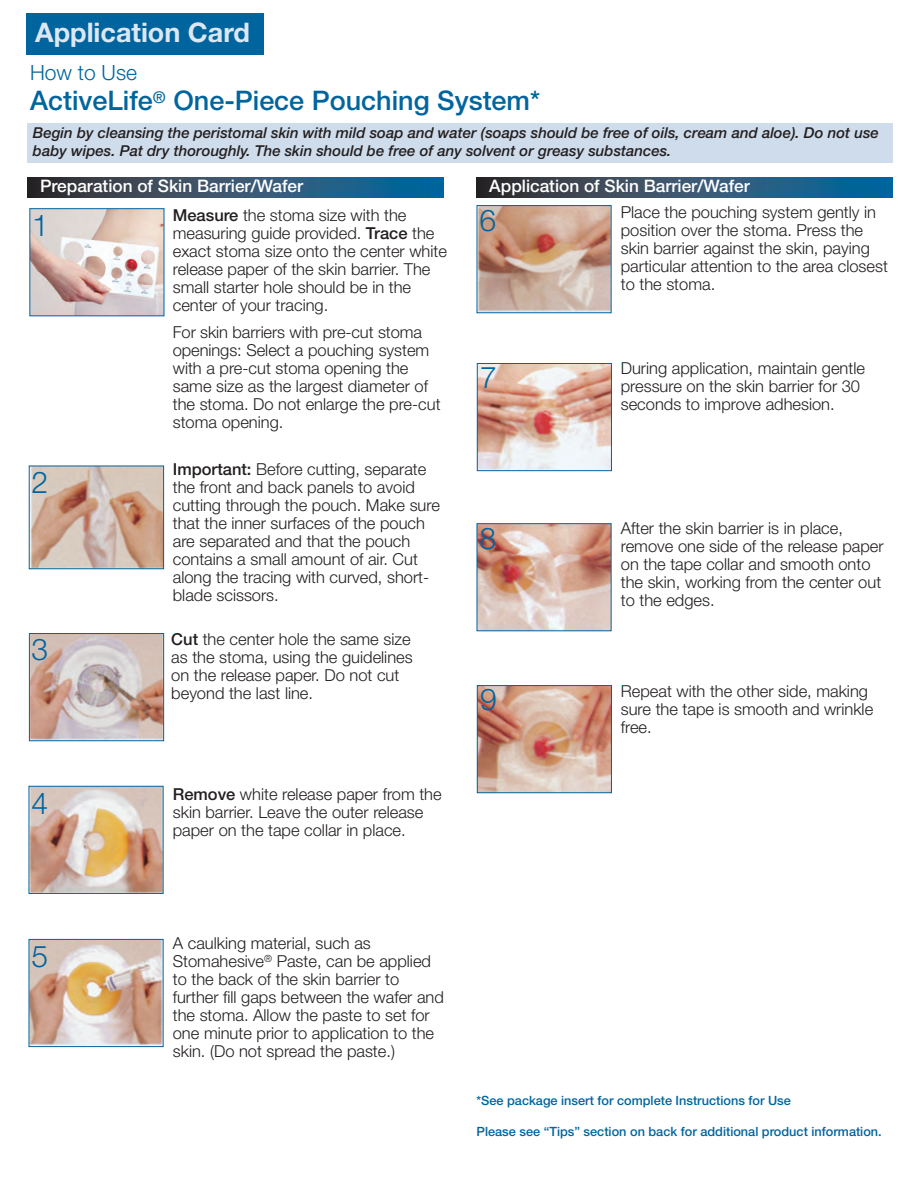
<style>
.page{position:relative;width:918px;height:1188px;background:#fff}
.page>*{position:absolute;margin:0;border:0;box-sizing:border-box;transform-origin:0 0}
.t1{font:300 30px "Helvetica Neue";color:#00649e}
.t2{font:500 27px "Helvetica Neue";color:#00659e}
.t3{font:700 27px "Helvetica Neue";color:#dde7f2}
.t4{font:300 21px "Helvetica Neue";color:#00659e}
.t5{font:500 17.25px "Helvetica Neue";color:#fff}
.t6{font:300 16.5px/18px "Helvetica Neue";color:#231f20}
.t7{font:italic 500 15px/18px "Helvetica Neue";color:#231f20}
.t8{font:500 12.75px "Helvetica Neue";color:#00659e}
.s1{font-weight:500}
</style>
<div class="page">
<div style="left:26px;top:14px;width:238px;height:41px;background:#00659e"></div>
<img style="left:31px;top:210px;width:131px;height:104px">
<div style="left:27px;top:123px;width:866px;height:40px;background:#cfdceb"></div>
<svg style="left:27px;top:177px;width:417px;height:21px;background:#2b516c"></svg>
<img style="left:31px;top:635px;width:131px;height:104px">
<div style="left:29px;top:633px;width:135px;height:108px;border:1px solid #00649e"></div>
<img style="left:31px;top:468px;width:131px;height:99px">
<div style="left:29px;top:466px;width:135px;height:103px;border:1px solid #00649e"></div>
<img style="left:31px;top:788px;width:131px;height:104px">
<div style="left:29px;top:786px;width:135px;height:108px;border:1px solid #00649e"></div>
<img style="left:479px;top:207px;width:131px;height:104px">
<div style="left:477px;top:205px;width:135px;height:108px;border:1px solid #00649e"></div>
<svg style="left:477px;top:177px;width:416px;height:21px;background:#2b516c"></svg>
<img style="left:479px;top:365px;width:131px;height:104px">
<div style="left:477px;top:363px;width:135px;height:108px;border:1px solid #00649e"></div>
<img style="left:31px;top:941px;width:131px;height:104px">
<div style="left:29px;top:939px;width:135px;height:108px;border:1px solid #00649e"></div>
<img style="left:479px;top:525px;width:131px;height:104px">
<img style="left:479px;top:687px;width:131px;height:104px">
<div style="left:477px;top:685px;width:135px;height:108px;border:1px solid #00649e"></div>
<h2 class="t3" style="left:35px;top:22px;width:216px">Application Card</h2>
<p class="t4" style="left:30px;top:60px;width:108px">How to Use</p>
<h2 class="t2" style="left:30px;top:91px;width:512px">ActiveLife<sup>®</sup> One-Piece Pouching System*</h2>
<p class="t7" style="left:33px;top:125px;width:848px">Begin by cleansing the peristomal skin with mild soap and water (soaps should be free of oils, cream and aloe). Do not use baby wipes. Pat dry thoroughly. The skin should be free of any solvent or greasy substances.</p>
<p class="t5" style="left:40px;top:180px;width:265px">Preparation of Skin Barrier/Wafer</p>
<h1 class="t1" style="left:32px;top:207px;width:18px">1</h1>
<h1 class="t1" style="left:32px;top:464px;width:18px">2</h1>
<h1 class="t1" style="left:32px;top:631px;width:18px">3</h1>
<h1 class="t1" style="left:32px;top:785px;width:18px">4</h1>
<p class="t6" style="left:173px;top:206px;width:276px"><span class="s1">Measure</span> the stoma size with the measuring guide provided. <span class="s1">Trace</span> the exact stoma size onto the center white release paper of the skin barrier. The small starter hole should be in the center of your tracing.</p>
<p class="t6" style="left:173px;top:323px;width:269px">For skin barriers with pre-cut stoma openings: Select a pouching system with a pre-cut stoma opening the same size as the largest diameter of the stoma. Do not enlarge the pre-cut stoma opening.</p>
<p class="t6" style="left:173px;top:460px;width:269px"><span class="s1">Important:</span> Before cutting, separate the front and back panels to avoid cutting through the pouch. Make sure that the inner surfaces of the pouch are separated and that the pouch contains a small amount of air. Cut along the tracing with curved, short&shy;blade scissors.</p>
<p class="t6" style="left:171px;top:629px;width:243px"><span class="s1">Cut</span> the center hole the same size as the stoma, using the guidelines on the release paper. Do not cut beyond the last line.</p>
<p class="t6" style="left:173px;top:785px;width:270px"><span class="s1">Remove</span> white release paper from the skin barrier. Leave the outer release paper on the tape collar in place.</p>
<p class="t5" style="left:489px;top:180px;width:262px">Application of Skin Barrier/Wafer</p>
<h1 class="t1" style="left:480px;top:202px;width:18px">6</h1>
<p class="t6" style="left:621px;top:203px;width:269px">Place the pouching system gently in position over the stoma. Press the skin barrier against the skin, paying particular attention to the area closest to the stoma.</p>
<h1 class="t1" style="left:480px;top:359px;width:18px">7</h1>
<p class="t6" style="left:621px;top:359px;width:246px">During application, maintain gentle pressure on the skin barrier for 30 seconds to improve adhesion.</p>
<h1 class="t1" style="left:480px;top:520px;width:18px">8</h1>
<p class="t6" style="left:621px;top:519px;width:264px">After the skin barrier is in place, remove one side of the release paper on the tape collar and smooth onto the skin, working from the center out to the edges.</p>
<h1 class="t1" style="left:480px;top:681px;width:18px">9</h1>
<p class="t6" style="left:621px;top:682px;width:254px">Repeat with the other side, making sure the tape is smooth and wrinkle free.</p>
<h1 class="t1" style="left:32px;top:938px;width:18px">5</h1>
<p class="t6" style="left:173px;top:934px;width:273px">A caulking material, such as Stomahesive<sup>®</sup> Paste, can be applied to the back of the skin barrier to further fill gaps between the wafer and the stoma. Allow the paste to set for one minute prior to application to the skin. (Do not spread the paste.)</p>
<p class="t8" style="left:477px;top:1096px;width:316px">*See package insert for complete Instructions for Use</p>
<p class="t8" style="left:477px;top:1127px;width:407px">Please see “Tips” section on back for additional product information.</p>
</div>
